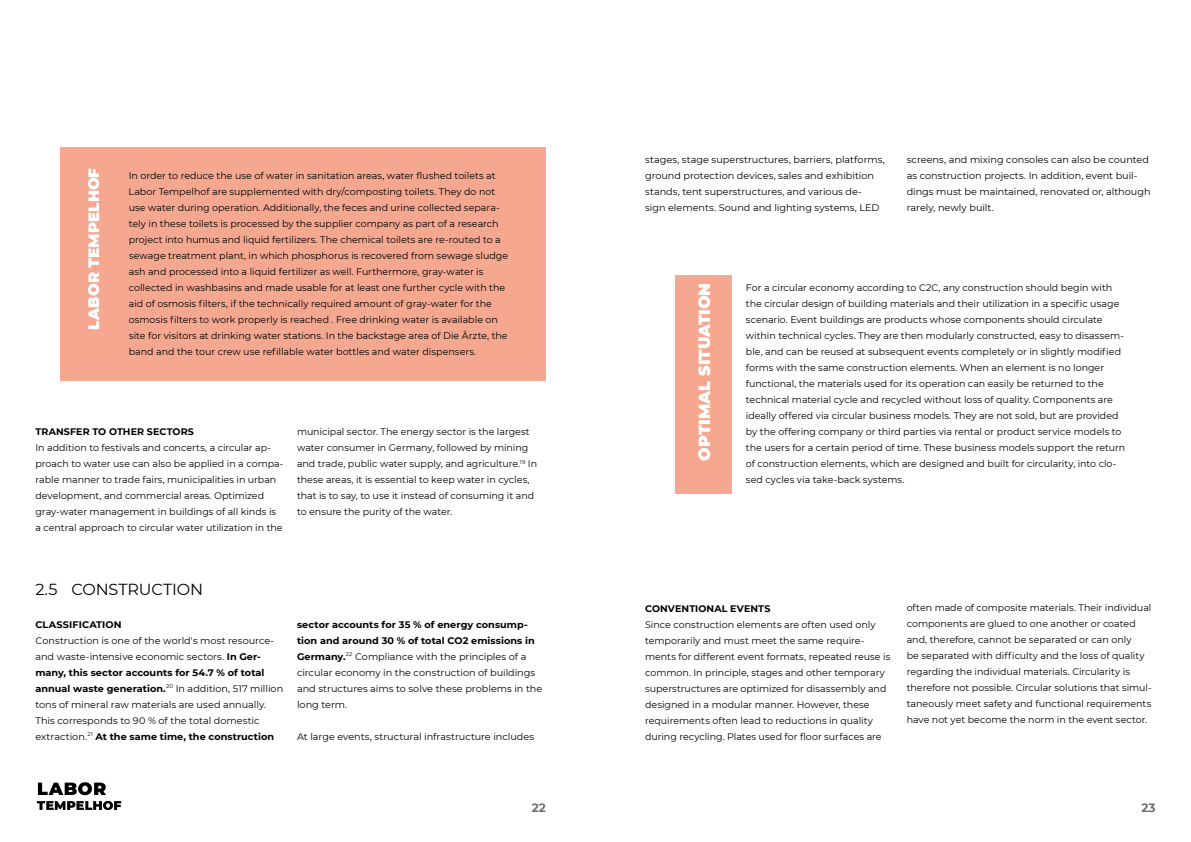
<style>
.page{position:relative;width:1191px;height:842px;background:#fff}
.page>*{position:absolute;margin:0;border:0;box-sizing:border-box;transform-origin:0 0}
.t1{font:900 16px "Montserrat";letter-spacing:.005em;color:#fff}
.t2{font:16px "Montserrat";letter-spacing:-.01em;color:#000}
.t3{font:900 15px "Montserrat";letter-spacing:.005em;color:#fff}
.t4{font:700 12px "Montserrat";color:#706f6f}
.t5{font:9.5px/16px "Montserrat";color:#000}
.t6{font:700 9.5px "Montserrat";letter-spacing:.01em;color:#000}
.s1{font-weight:700}
</style>
<div class="page">
<svg style="left:38px;top:782px;width:68px;height:13px"></svg>
<svg style="left:37px;top:801px;width:84px;height:9px"></svg>
<div style="left:61px;top:147px;width:485px;height:233px;background:#f5a78f"></div>
<div style="left:675px;top:275px;width:57px;height:219px;background:#f5a78f"></div>
<h2 class="t3" style="left:82px;top:330px;width:163px;rotate:-90deg">LABOR TEMPELHOF</h2>
<p class="t5" style="left:129px;top:168px;width:381px">In order to reduce the use of water in sanitation areas, water flushed toilets at Labor Tempelhof are supplemented with dry/composting toilets. They do not use water during operation. Additionally, the feces and urine collected separa&shy;tely in these toilets is processed by the supplier company as part of a research project into humus and liquid fertilizers. The chemical toilets are re-routed to a sewage treatment plant, in which phosphorus is recovered from sewage sludge ash and processed into a liquid fertilizer as well. Furthermore, gray-water is collected in washbasins and made usable for at least one further cycle with the aid of osmosis filters, if the technically required amount of gray-water for the osmosis filters to work properly is reached . Free drinking water is available on site for visitors at drinking water stations. In the backstage area of Die Ärzte, the band and the tour crew use refillable water bottles and water dispensers.</p>
<p class="t6" style="left:35px;top:425px;width:160px">TRANSFER TO OTHER SECTORS</p>
<p class="t5" style="left:35px;top:440px;width:249px">In addition to festivals and concerts, a circular ap&shy;proach to water use can also be applied in a compa&shy;rable manner to trade fairs, municipalities in urban development, and commercial areas. Optimized gray-water management in buildings of all kinds is a central approach to circular water utilization in the</p>
<p class="t5" style="left:297px;top:424px;width:242px">municipal sector. The energy sector is the largest water consumer in Germany, followed by mining and trade, public water supply, and agriculture.<sup>19</sup> In these areas, it is essential to keep water in cycles, that is to say, to use it instead of consuming it and to ensure the purity of the water.</p>
<h1 class="t2" style="left:35px;top:578px;width:169px">2.5 CONSTRUCTION</h1>
<p class="t6" style="left:35px;top:617px;width:88px">CLASSIFICATION</p>
<p class="t5" style="left:35px;top:632px;width:249px">Construction is one of the world's most resource&shy;and waste-intensive economic sectors. <span class="s1">In Ger&shy;many, this sector accounts for 54.7 % of total annual waste generation.</span><sup>20</sup> In addition, 517 million tons of mineral raw materials are used annually.<br>This corresponds to 90 % of the total domestic extraction.<sup>21</sup> <span class="s1">At the same time, the construction</span></p>
<p class="t5" style="left:297px;top:616px;width:247px"><span class="s1">sector accounts for 35 % of energy consump&shy;tion and around 30 % of total CO2 emissions in Germany.</span><sup>22</sup> Compliance with the principles of a circular economy in the construction of buildings and structures aims to solve these problems in the long term.</p>
<p class="t5" style="left:297px;top:728px;width:239px">At large events, structural infrastructure includes</p>
<p class="t5" style="left:645px;top:152px;width:241px">stages, stage superstructures, barriers, platforms, ground protection devices, sales and exhibition stands, tent superstructures, and various de-<br>sign elements. Sound and lighting systems, LED</p>
<p class="t5" style="left:906px;top:152px;width:245px">screens, and mixing consoles can also be counted as construction projects. In addition, event buil&shy;dings must be maintained, renovated or, although rarely, newly built.</p>
<h1 class="t1" style="left:692px;top:461px;width:180px;rotate:-90deg">OPTIMAL SITUATION</h1>
<p class="t5" style="left:746px;top:280px;width:381px">For a circular economy according to C2C, any construction should begin with the circular design of building materials and their utilization in a specific usage scenario. Event buildings are products whose components should circulate within technical cycles. They are then modularly constructed, easy to disassem&shy;ble, and can be reused at subsequent events completely or in slightly modified forms with the same construction elements. When an element is no longer functional, the materials used for its operation can easily be returned to the technical material cycle and recycled without loss of quality. Components are ideally offered via circular business models. They are not sold, but are provided by the offering company or third parties via rental or product service models to the users for a certain period of time. These business models support the return of construction elements, which are designed and built for circularity, into clo&shy;sed cycles via take-back systems.</p>
<p class="t6" style="left:645px;top:601px;width:127px">CONVENTIONAL EVENTS</p>
<p class="t5" style="left:645px;top:616px;width:247px">Since construction elements are often used only temporarily and must meet the same require&shy;ments for different event formats, repeated reuse is common. In principle, stages and other temporary superstructures are optimized for disassembly and designed in a modular manner. However, these requirements often lead to reductions in quality during recycling. Plates used for floor surfaces are</p>
<p class="t5" style="left:906px;top:600px;width:246px">often made of composite materials. Their individual components are glued to one another or coated and, therefore, cannot be separated or can only<br>be separated with difficulty and the loss of quality regarding the individual materials. Circularity is therefore not possible. Circular solutions that simul&shy;taneously meet safety and functional requirements have not yet become the norm in the event sector.</p>
<p class="t4" style="left:532px;top:799px;width:16px">22</p>
<p class="t4" style="left:1141px;top:798px;width:16px">23</p>
</div>
